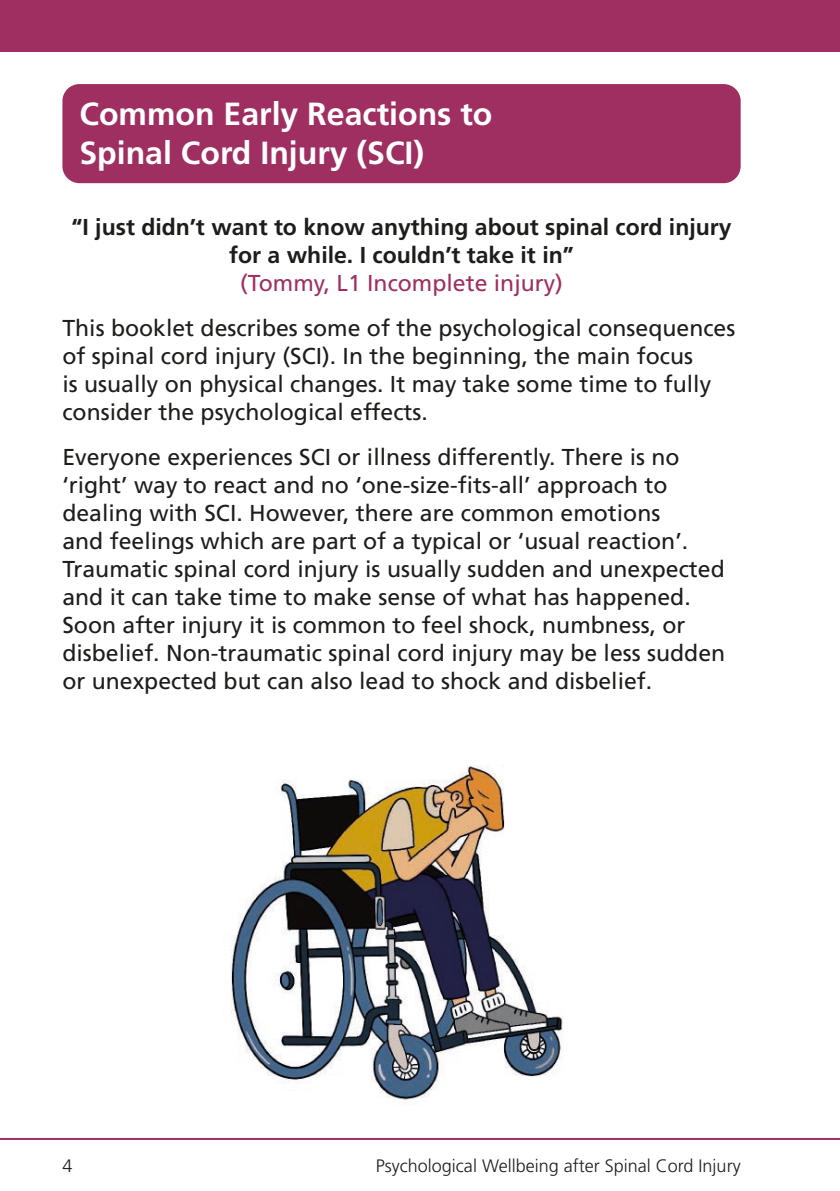
<style>
.page{position:relative;width:840px;height:1191px;background:#fff}
.page>*{position:absolute;margin:0;border:0;box-sizing:border-box;transform-origin:0 0}
.t1{font:700 32px "Frutiger CE";color:#fff}
.t2{font:23px/28px "Frutiger CE";color:#1d1d1b}
.t3{font:700 23px/28px "Frutiger CE";color:#1d1d1b;text-align:center}
.t4{font:23px "Frutiger CE";color:#9f2f61}
.t5{font:300 18px "Frutiger";color:#1d1d1b}
</style>
<div class="page">
<div style="left:0;top:0;width:839px;height:51px;background:#9f2f61"></div>
<hr style="left:0;top:1138px;width:839px;height:2px;background:#9f2f61">
<div style="left:62px;top:84px;width:678px;height:99px;background:#9f2f61;border-radius:17px"></div>
<img style="left:230px;top:765px;width:333px;height:335px">
<p class="t1" style="left:79px;top:95px;width:414px">Common Early Reactions to</p>
<p class="t1" style="left:79px;top:134px;width:346px">Spinal Cord Injury (SCI)</p>
<p class="t3" style="left:71px;top:213px;width:661px">“I just didn’t want to know anything about spinal cord injury for a while. I couldn’t take it in”</p>
<p class="t4" style="left:240px;top:269px;width:324px">(Tommy, L1 Incomplete injury)</p>
<p class="t2" style="left:62px;top:314px;width:674px">This booklet describes some of the psychological consequences of spinal cord injury (SCI). In the beginning, the main focus<br>is usually on physical changes. It may take some time to fully consider the psychological effects.</p>
<p class="t2" style="left:62px;top:443px;width:664px">Everyone experiences SCI or illness differently. There is no ‘right’ way to react and no ‘one-size-fits-all’ approach to dealing with SCI. However, there are common emotions<br>and feelings which are part of a typical or ‘usual reaction’.<br>Traumatic spinal cord injury is usually sudden and unexpected and it can take time to make sense of what has happened.<br>Soon after injury it is common to feel shock, numbness, or disbelief. Non-traumatic spinal cord injury may be less sudden or unexpected but can also lead to shock and disbelief.</p>
<p class="t5" style="left:62px;top:1155px;width:12px">4</p>
<p class="t5" style="left:375px;top:1155px;width:366px">Psychological Wellbeing after Spinal Cord Injury</p>
</div>
